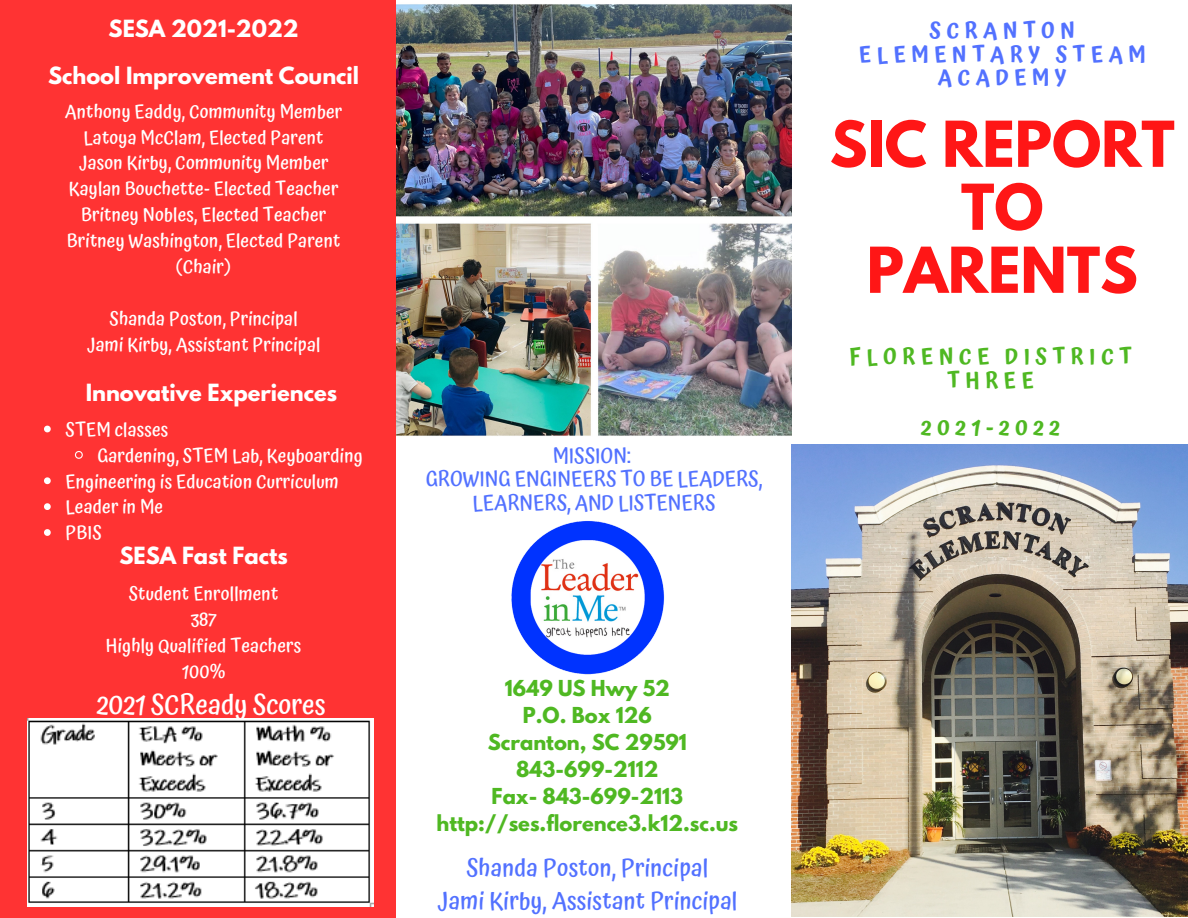
<style>
.page{position:relative;width:1188px;height:918px;background:#fff}
.page>*{position:absolute;margin:0;border:0;box-sizing:border-box;transform-origin:0 0}
.t1{font:700 55.95px/63px "League Spartan";color:#ff1616;text-align:center}
.t2{font:500 27.3px "Atma";color:#fff}
.t3{font:500 24px "Atma";letter-spacing:.01em;color:#5271ff}
.t4{font:600 21.75px/23.7px "Atma";letter-spacing:.25em;color:#5271ff;text-align:center}
.t5{font:600 21.75px/23.7px "Atma";letter-spacing:.25em;color:#4fb822;text-align:center}
.t6{font:700 21px "League Spartan";color:#fff}
.t7{font:500 21px/23.7px "Atma";color:#5271ff;text-align:center}
.t8{font:700 19.5px "League Spartan";color:#4fb822}
.t9{font:500 18.75px/25.8px "Atma";letter-spacing:.01em;color:#fff;text-align:center}
</style>
<div class="page">
<div style="left:0;top:0;width:396px;height:918px;background:#f33"></div>
<img style="left:397px;top:4px;width:394px;height:432px">
<img style="left:792px;top:444px;width:396px;height:473px">
<img style="left:511px;top:521px;width:154px;height:154px">
<img style="left:27px;top:719px;width:347px;height:188px">
<svg style="left:44px;top:426px;width:7px;height:6px"></svg>
<svg style="left:75px;top:451px;width:8px;height:8px"></svg>
<svg style="left:44px;top:477px;width:7px;height:7px"></svg>
<svg style="left:44px;top:503px;width:7px;height:7px"></svg>
<svg style="left:44px;top:529px;width:7px;height:7px"></svg>
<p class="t6" style="left:109px;top:18px;width:192px">SESA 2021-2022</p>
<p class="t6" style="left:48px;top:65px;width:313px">School Improvement Council</p>
<p class="t9" style="left:65px;top:98px;width:279px">Anthony Eaddy, Community Member</p>
<p class="t9" style="left:84px;top:124px;width:242px">Latoya McClam, Elected Parent</p>
<p class="t9" style="left:79px;top:150px;width:251px">Jason Kirby, Community Member</p>
<p class="t9" style="left:69px;top:176px;width:271px">Kaylan Bouchette- Elected Teacher</p>
<p class="t9" style="left:81px;top:202px;width:247px">Britney Nobles, Elected Teacher</p>
<p class="t9" style="left:67px;top:228px;width:275px">Britney Washington, Elected Parent (Chair)</p>
<p class="t9" style="left:110px;top:305px;width:190px">Shanda Poston, Principal</p>
<p class="t9" style="left:87px;top:331px;width:235px">Jami Kirby, Assistant Principal</p>
<p class="t6" style="left:86px;top:382px;width:253px">Innovative Experiences</p>
<p class="t9" style="left:66px;top:416px;width:104px">STEM classes</p>
<p class="t9" style="left:97px;top:442px;width:267px">Gardening, STEM Lab, Keyboarding</p>
<p class="t9" style="left:66px;top:468px;width:275px">Engineering is Education Curriculum</p>
<p class="t9" style="left:66px;top:494px;width:99px">Leader in Me</p>
<p class="t9" style="left:66px;top:520px;width:38px">PBIS</p>
<p class="t6" style="left:119px;top:545px;width:170px">SESA Fast Facts</p>
<p class="t9" style="left:129px;top:581px;width:151px">Student Enrollment</p>
<p class="t9" style="left:191px;top:607px;width:27px">387</p>
<p class="t9" style="left:106px;top:633px;width:197px">Highly Qualified Teachers</p>
<p class="t9" style="left:182px;top:659px;width:45px">100%</p>
<p class="t2" style="left:97px;top:689px;width:231px">2021 SCReady Scores</p>
<p class="t7" style="left:553px;top:444px;width:80px">MISSION:</p>
<p class="t7" style="left:426px;top:467px;width:338px">GROWING ENGINEERS TO BE LEADERS,<br>LEARNERS, AND LISTENERS</p>
<p class="t8" style="left:505px;top:679px;width:166px">1649 US Hwy 52</p>
<p class="t8" style="left:523px;top:706px;width:130px">P.O. Box 126</p>
<p class="t8" style="left:488px;top:733px;width:201px">Scranton, SC 29591</p>
<p class="t8" style="left:516px;top:760px;width:144px">843-699-2112</p>
<p class="t8" style="left:492px;top:787px;width:193px">Fax- 843-699-2113</p>
<p class="t8" style="left:437px;top:814px;width:303px">http://ses.florence3.k12.sc.us</p>
<p class="t3" style="left:467px;top:854px;width:243px">Shanda Poston, Principal</p>
<p class="t3" style="left:437px;top:886px;width:302px">Jami Kirby, Assistant Principal</p>
<p class="t4" style="left:859px;top:19px;width:288px">SCRANTON<br>ELEMENTARY STEAM<br>ACADEMY</p>
<p class="t1" style="left:830px;top:120px;width:346px">SIC REPORT<br>TO<br>PARENTS</p>
<p class="t5" style="left:849px;top:345px;width:284px">FLORENCE DISTRICT<br>THREE</p>
<p class="t5" style="left:921px;top:416px;width:140px">2021-2022</p>
</div>
